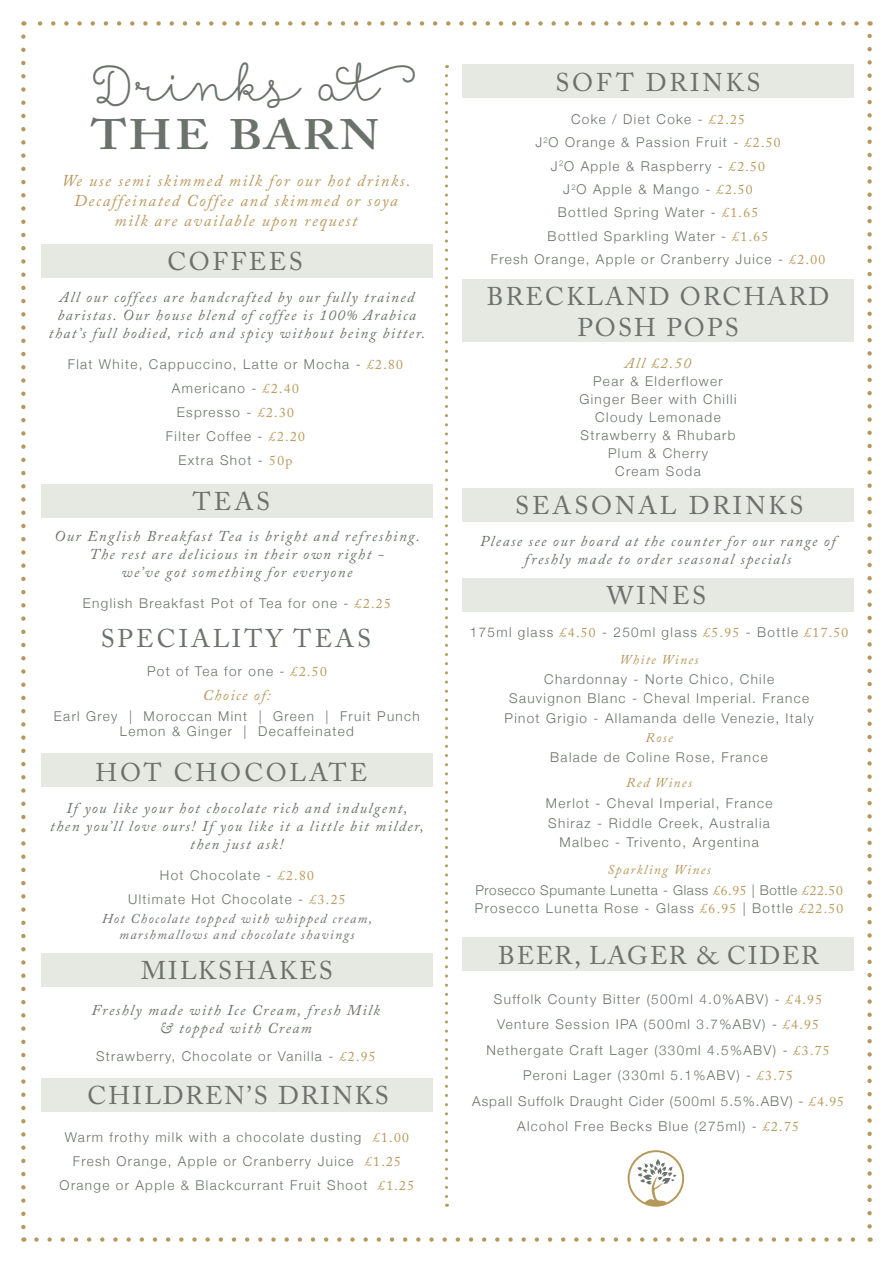
<style>
.page{position:relative;width:893px;height:1263px;background:#fff}
.page>*{position:absolute;margin:0;border:0;box-sizing:border-box;transform-origin:0 0}
.t1{font:48.75px "Showcase Script";color:#6b726b}
.t2{font:600 42.3px "Adobe Caslon Pro";letter-spacing:.05em;color:#6b726b;scale:1.16 1}
.t3{font:25.5px/30.6px "Adobe Caslon Pro";letter-spacing:.095em;color:#6b726b;text-align:center}
.t4{font:25.5px "Adobe Caslon Pro";letter-spacing:.115em;color:#6b726b}
.t5{font:25.5px "Adobe Caslon Pro";letter-spacing:.065em;color:#6b726b}
.t6{font:italic 16.5px/19.8px "Adobe Caslon Pro";letter-spacing:.1em;color:#b7985b;text-align:center}
.t7{font:italic 15px/18px "Adobe Caslon Pro";letter-spacing:.1em;color:#6b726b;text-align:center}
.t8{font:italic 15px "Adobe Caslon Pro";letter-spacing:.1em;color:#b7985b}
.t9{font:300 13.5px/24px "Helvetica Neue";letter-spacing:.1em;color:#6b726b;text-align:center}
.t10{font:300 13.5px/18px "Helvetica Neue";letter-spacing:.05em;color:#6b726b}
.t11{font:italic 13.5px/16.2px "Adobe Caslon Pro";letter-spacing:.1em;color:#6b726b;text-align:center}
.t12{font:italic 13.5px "Adobe Caslon Pro";letter-spacing:.1em;color:#b7985b}
.s1{font-family:"Adobe Caslon Pro";font-weight:400;color:#b7985b}
</style>
<div class="page">
<div style="left:41px;top:244px;width:391px;height:33px;background:#e6e8e2"></div>
<div style="left:41px;top:484px;width:391px;height:33px;background:#e6e8e2"></div>
<div style="left:41px;top:754px;width:391px;height:33px;background:#e6e8e2"></div>
<div style="left:41px;top:1078px;width:391px;height:33px;background:#e6e8e2"></div>
<svg style="left:36px;top:1237px;width:819px;height:5px"></svg>
<svg style="left:38px;top:21px;width:819px;height:5px"></svg>
<svg style="left:21px;top:37px;width:5px;height:1205px"></svg>
<svg style="left:867px;top:21px;width:5px;height:1205px"></svg>
<svg style="left:445px;top:76px;width:3px;height:1131px"></svg>
<div style="left:41px;top:953px;width:391px;height:33px;background:#e6e8e2"></div>
<svg style="left:628px;top:1150px;width:56px;height:57px"></svg>
<div style="left:462px;top:65px;width:392px;height:33px;background:#e6e8e2"></div>
<div style="left:462px;top:280px;width:392px;height:62px;background:#e6e8e2"></div>
<div style="left:462px;top:579px;width:392px;height:33px;background:#e6e8e2"></div>
<div style="left:462px;top:488px;width:392px;height:34px;background:#e6e8e2"></div>
<div style="left:462px;top:938px;width:392px;height:33px;background:#e6e8e2"></div>
<h1 class="t1" style="left:91px;top:55px;width:343px">Drinks at</h1>
<h2 class="t2" style="left:91px;top:110px;width:250px">THE BARN</h2>
<p class="t6" style="left:62px;top:171px;width:350px">We use semi skimmed milk for our hot drinks.<br>Decaffeinated Coffee and skimmed or soya milk are available upon request</p>
<h3 class="t3" style="left:167px;top:246px;width:137px">COFFEES</h3>
<p class="t7" style="left:49px;top:288px;width:378px">All our coffees are handcrafted by our fully trained baristas. Our house blend of coffee is 100% Arabica that’s full bodied, rich and spicy without being bitter.</p>
<p class="t9" style="left:68px;top:352px;width:337px">Flat White, Cappuccino, Latte or Mocha - <span class="s1">£2.80<br></span>Americano - <span class="s1">£2.40<br></span>Espresso - <span class="s1">£2.30<br></span>Filter Coffee - <span class="s1">£2.20<br></span>Extra Shot - <span class="s1">50p</span></p>
<h3 class="t3" style="left:193px;top:486px;width:79px">TEAS</h3>
<p class="t7" style="left:54px;top:527px;width:367px">Our English Breakfast Tea is bright and refreshing.<br>The rest are delicious in their own right -<br>we’ve got something for everyone</p>
<p class="t9" style="left:83px;top:591px;width:309px">English Breakfast Pot of Tea for one - <span class="s1">£2.25</span></p>
<h3 class="t4" style="left:101px;top:623px;width:272px">SPECIALITY TEAS</h3>
<p class="t9" style="left:147px;top:659px;width:181px">Pot of Tea for one - <span class="s1">£2.50</span></p>
<p class="t8" style="left:203px;top:686px;width:69px">Choice of:</p>
<p class="t9" style="left:54px;top:708px;width:367px;line-height:15px">Earl Grey | Moroccan Mint | Green | Fruit Punch<br>Lemon &amp; Ginger | Decaffeinated</p>
<h3 class="t4" style="left:95px;top:757px;width:274px">HOT CHOCOLATE</h3>
<p class="t7" style="left:50px;top:799px;width:375px">If you like your hot chocolate rich and indulgent, then you’ll love ours! If you like it a little bit milder, then just ask!</p>
<p class="t9" style="left:128px;top:862px;width:219px">Hot Chocolate - <span class="s1">£2.80<br></span>Ultimate Hot Chocolate - <span class="s1">£3.25</span></p>
<p class="t11" style="left:102px;top:910px;width:272px">Hot Chocolate topped with whipped cream, marshmallows and chocolate shavings</p>
<h3 class="t3" style="left:141px;top:955px;width:193px">MILKSHAKES</h3>
<p class="t7" style="left:92px;top:1000px;width:290px">Freshly made with Ice Cream, fresh Milk &amp; topped with Cream</p>
<p class="t9" style="left:96px;top:1044px;width:281px">Strawberry, Chocolate or Vanilla - <span class="s1">£2.95</span></p>
<h3 class="t3" style="left:87px;top:1080px;width:303px">CHILDREN’S DRINKS</h3>
<p class="t9" style="left:60px;top:1125px;width:356px">Warm frothy milk with a chocolate dusting <span class="s1">£1.00<br></span>Fresh Orange, Apple or Cranberry Juice <span class="s1">£1.25<br></span>Orange or Apple &amp; Blackcurrant Fruit Shoot <span class="s1">£1.25</span></p>
<h3 class="t4" style="left:555px;top:67px;width:207px">SOFT DRINKS</h3>
<p class="t9" style="left:491px;top:108px;width:336px;line-height:23.2px">Coke / Diet Coke - <span class="s1">£2.25<br></span>J<sup>2</sup>O Orange &amp; Passion Fruit - <span class="s1">£2.50<br></span>J<sup>2</sup>O Apple &amp; Raspberry - <span class="s1">£2.50<br></span>J<sup>2</sup>O Apple &amp; Mango - <span class="s1">£2.50<br></span>Bottled Spring Water - <span class="s1">£1.65<br></span>Bottled Sparkling Water - <span class="s1">£1.65<br></span>Fresh Orange, Apple or Cranberry Juice - <span class="s1">£2.00</span></p>
<h3 class="t3" style="left:487px;top:281px;width:344px">BRECKLAND ORCHARD<br>POSH POPS</h3>
<p class="t8" style="left:625px;top:354px;width:68px">All £2.50</p>
<p class="t9" style="left:579px;top:372px;width:159px;line-height:18px">Pear &amp; Elderflower<br>Ginger Beer with Chilli<br>Cloudy Lemonade<br>Strawberry &amp; Rhubarb<br>Plum &amp; Cherry<br>Cream Soda</p>
<h3 class="t4" style="left:515px;top:491px;width:290px">SEASONAL DRINKS</h3>
<p class="t7" style="left:480px;top:532px;width:357px">Please see our board at the counter for our range of freshly made to order seasonal specials</p>
<h3 class="t3" style="left:607px;top:580px;width:101px">WINES</h3>
<p class="t9" style="left:470px;top:620px;width:380px">175ml glass <span class="s1">£4.50</span> - 250ml glass <span class="s1">£5.95</span> - Bottle <span class="s1">£17.50</span></p>
<p class="t12" style="left:620px;top:652px;width:80px">White Wines</p>
<p class="t9" style="left:504px;top:669px;width:311px;line-height:19.5px">Chardonnay - Norte Chico, Chile<br>Sauvignon Blanc - Cheval Imperial. France<br>Pinot Grigio - Allamanda delle Venezie, Italy</p>
<p class="t12" style="left:645px;top:729px;width:29px">Rose</p>
<p class="t9" style="left:550px;top:744px;width:219px">Balade de Coline Rose, France</p>
<p class="t12" style="left:626px;top:774px;width:67px">Red Wines</p>
<p class="t9" style="left:546px;top:793px;width:228px;line-height:19.5px">Merlot - Cheval Imperial, France<br>Shiraz - Riddle Creek, Australia<br>Malbec - Trivento, Argentina</p>
<p class="t12" style="left:607px;top:861px;width:105px">Sparkling Wines</p>
<p class="t10" style="left:475px;top:881px;width:370px">Prosecco Spumante Lunetta - Glass <span class="s1">£6.95</span> | Bottle <span class="s1">£22.50<br></span>Prosecco Lunetta Rose - Glass <span class="s1">£6.95</span> | Bottle <span class="s1">£22.50</span></p>
<h3 class="t5" style="left:498px;top:940px;width:322px">BEER, LAGER &amp; CIDER</h3>
<p class="t9" style="left:472px;top:986px;width:373px;line-height:25.5px">Suffolk County Bitter (500ml 4.0%ABV) - <span class="s1">£4.95<br></span>Venture Session IPA (500ml 3.7%ABV) - <span class="s1">£4.95<br></span>Nethergate Craft Lager (330ml 4.5%ABV) - <span class="s1">£3.75<br></span>Peroni Lager (330ml 5.1%ABV) - <span class="s1">£3.75<br></span>Aspall Suffolk Draught Cider (500ml 5.5%.ABV) - <span class="s1">£4.95<br></span>Alcohol Free Becks Blue (275ml) - <span class="s1">£2.75</span></p>
</div>
